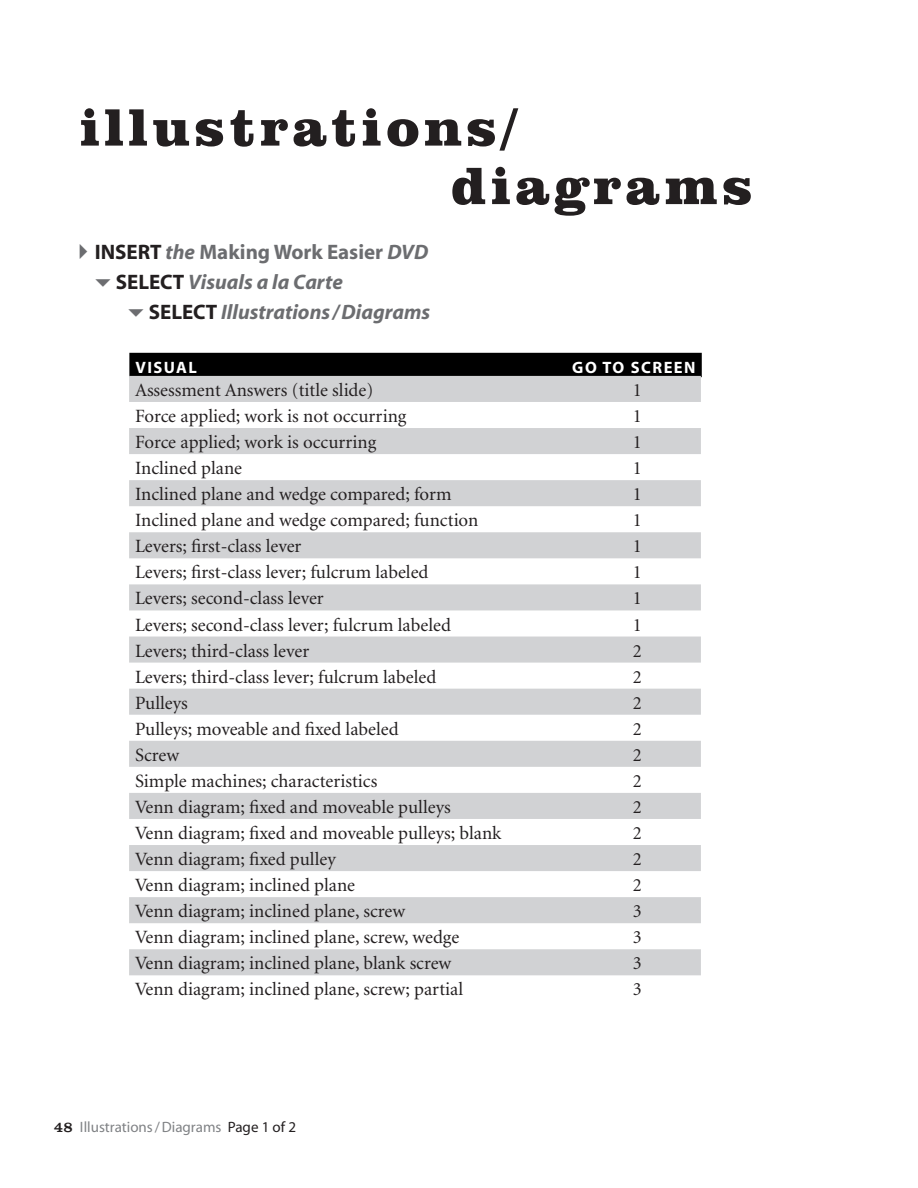
<style>
.page{position:relative;width:918px;height:1188px;background:#fff}
.page>*{position:absolute;margin:0;border:0;box-sizing:border-box;transform-origin:0 0}
.t1{font:900 54px/58.5px "Clarendon BT";letter-spacing:.09em;color:#231f20}
.t2{font:italic 700 21px/30px "Myriad";color:#6c6d70}
.t3{font:18.75px "Minion";color:#231f20}
.t4{font:700 16.5px "Myriad";letter-spacing:.09em;color:#fff}
.t5{font:15px "Myriad";color:#808285}
.s1{font-style:normal;color:#231f20}
.s2{font-style:normal}
.s3{font-family:"Clarendon BT";color:#231f20}
.s4{color:#231f20}
</style>
<div class="page">
<div style="left:129px;top:353px;width:573px;height:24px;background:#000"></div>
<svg style="left:129px;top:376px;width:572px;height:599px;fill:#d2d3d5"></svg>
<h1 class="t1" style="left:451px;top:97px;width:303px;text-indent:-371px">illustrations/ diagrams</h1>
<p class="t2" style="left:116px;top:238px;width:314px;text-indent:-45px">✔<span class="s1">INSERT</span> the <span class="s2">Making Work Easier</span> DVD<br><span class="s1">SELECT</span> Visuals a la Carte</p>
<p class="t2" style="left:149px;top:298px;width:283px"><span class="s1">SELECT</span> Illustrations/Diagrams</p>
<p class="t4" style="left:135px;top:359px;width:63px">VISUAL</p>
<p class="t4" style="left:572px;top:359px;width:125px">GO TO SCREEN</p>
<p class="t3" style="left:135px;top:381px;width:240px">Assessment Answers (title slide)</p>
<p class="t3" style="left:633px;top:381px;width:10px">1</p>
<p class="t3" style="left:135px;top:407px;width:273px">Force applied; work is not occurring</p>
<p class="t3" style="left:633px;top:407px;width:10px">1</p>
<p class="t3" style="left:135px;top:433px;width:243px">Force applied; work is occurring</p>
<p class="t3" style="left:633px;top:433px;width:10px">1</p>
<p class="t3" style="left:135px;top:459px;width:109px">Inclined plane</p>
<p class="t3" style="left:633px;top:459px;width:10px">1</p>
<p class="t3" style="left:135px;top:485px;width:318px">Inclined plane and wedge compared; form</p>
<p class="t3" style="left:633px;top:485px;width:10px">1</p>
<p class="t3" style="left:135px;top:511px;width:345px">Inclined plane and wedge compared; function</p>
<p class="t3" style="left:633px;top:511px;width:10px">1</p>
<p class="t3" style="left:135px;top:537px;width:168px">Levers; first-class lever</p>
<p class="t3" style="left:633px;top:537px;width:10px">1</p>
<p class="t3" style="left:135px;top:563px;width:295px">Levers; first-class lever; fulcrum labeled</p>
<p class="t3" style="left:633px;top:563px;width:10px">1</p>
<p class="t3" style="left:135px;top:589px;width:190px">Levers; second-class lever</p>
<p class="t3" style="left:633px;top:589px;width:10px">1</p>
<p class="t3" style="left:135px;top:615px;width:317px">Levers; second-class lever; fulcrum labeled</p>
<p class="t3" style="left:633px;top:615px;width:10px">1</p>
<p class="t3" style="left:135px;top:641px;width:176px">Levers; third-class lever</p>
<p class="t3" style="left:633px;top:641px;width:10px">2</p>
<p class="t3" style="left:135px;top:667px;width:303px">Levers; third-class lever; fulcrum labeled</p>
<p class="t3" style="left:633px;top:667px;width:10px">2</p>
<p class="t3" style="left:135px;top:693px;width:54px">Pulleys</p>
<p class="t3" style="left:633px;top:693px;width:10px">2</p>
<p class="t3" style="left:135px;top:720px;width:265px">Pulleys; moveable and fixed labeled</p>
<p class="t3" style="left:633px;top:720px;width:10px">2</p>
<p class="t3" style="left:135px;top:746px;width:45px">Screw</p>
<p class="t3" style="left:633px;top:746px;width:10px">2</p>
<p class="t3" style="left:135px;top:772px;width:244px">Simple machines; characteristics</p>
<p class="t3" style="left:633px;top:772px;width:10px">2</p>
<p class="t3" style="left:135px;top:798px;width:317px">Venn diagram; fixed and moveable pulleys</p>
<p class="t3" style="left:633px;top:798px;width:10px">2</p>
<p class="t3" style="left:135px;top:824px;width:368px">Venn diagram; fixed and moveable pulleys; blank</p>
<p class="t3" style="left:633px;top:824px;width:10px">2</p>
<p class="t3" style="left:135px;top:850px;width:202px">Venn diagram; fixed pulley</p>
<p class="t3" style="left:633px;top:850px;width:10px">2</p>
<p class="t3" style="left:135px;top:876px;width:222px">Venn diagram; inclined plane</p>
<p class="t3" style="left:633px;top:876px;width:10px">2</p>
<p class="t3" style="left:135px;top:902px;width:272px">Venn diagram; inclined plane, screw</p>
<p class="t3" style="left:633px;top:902px;width:10px">3</p>
<p class="t3" style="left:135px;top:928px;width:326px">Venn diagram; inclined plane, screw, wedge</p>
<p class="t3" style="left:633px;top:928px;width:10px">3</p>
<p class="t3" style="left:135px;top:954px;width:318px">Venn diagram; inclined plane, blank screw</p>
<p class="t3" style="left:633px;top:954px;width:10px">3</p>
<p class="t3" style="left:135px;top:980px;width:330px">Venn diagram; inclined plane, screw; partial</p>
<p class="t3" style="left:633px;top:980px;width:10px">3</p>
<p class="t5" style="left:54px;top:1119px;width:244px"><span class="s3">48</span> Illustrations/Diagrams <span class="s4">Page 1 of 2</span></p>
</div>
